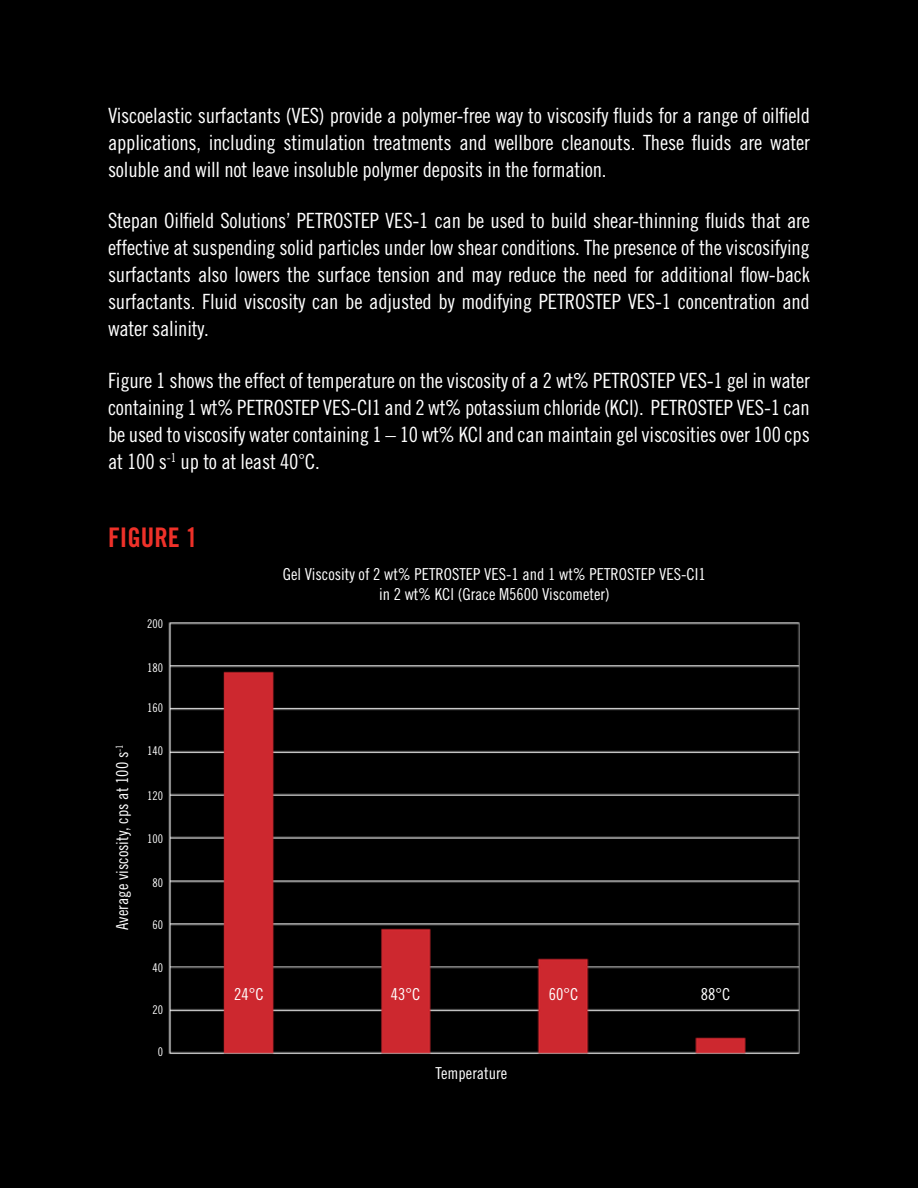
<style>
.page{position:relative;width:918px;height:1188px;background:#000}
.page>*{position:absolute;margin:0;border:0;box-sizing:border-box;transform-origin:0 0}
.t1{font:27px "Trade Gothic LT Pro Bd Cn 20";color:#ee3129}
.t2{font:21px/27px "Trade Gothic LT Pro Cn 18";letter-spacing:-.01em;color:#fff;text-align:justify}
.t3{font:16.5px/19.8px "Trade Gothic LT Pro Cn 18";color:#fff;text-align:center}
.t4{font:16.5px "Trade Gothic LT Std Cn 18";color:#fff}
.t5{font:12px "Trade Gothic LT Pro Cn 18";color:#fff}
.s1{font-family:"Trade Gothic LT Std Cn 18";font-size:16.5px}
</style>
<div class="page">
<img style="left:155px;top:614px;width:655px;height:447px">
<p class="t2" style="left:108px;top:102px;width:704px">Viscoelastic surfactants (VES) provide a polymer-free way to viscosify fluids for a range of oilfield applications, including stimulation treatments and wellbore cleanouts. These fluids are water soluble and will not leave insoluble polymer deposits in the formation.</p>
<p class="t2" style="left:108px;top:207px;width:704px">Stepan Oilfield Solutions’ PETROSTEP VES-1 can be used to build shear-thinning fluids that are effective at suspending solid particles under low shear conditions. The presence of the viscosifying surfactants also lowers the surface tension and may reduce the need for additional flow-back surfactants. Fluid viscosity can be adjusted by modifying PETROSTEP VES-1 concentration and water salinity.</p>
<p class="t2" style="left:108px;top:366px;width:704px">Figure 1 shows the effect of temperature on the viscosity of a 2 wt% PETROSTEP VES-1 gel in water containing 1 wt% PETROSTEP VES-CI1 and 2 wt% potassium chloride (KCl). PETROSTEP VES-1 can be used to viscosify water containing 1 – 10 wt% KCl and can maintain gel viscosities over 100 cps at 100 s<sup>-1</sup> up to at least 40<span class="s1">°</span>C.</p>
<p class="t1" style="left:108px;top:521px;width:91px">FIGURE 1</p>
<p class="t5" style="left:147px;top:616px;width:17px">200</p>
<p class="t5" style="left:147px;top:660px;width:17px">180</p>
<p class="t3" style="left:112px;top:930px;width:186px;rotate:-90deg">Average viscosity, cps at 100 s<sup>-1</sup></p>
<p class="t5" style="left:147px;top:700px;width:17px">160</p>
<p class="t5" style="left:147px;top:744px;width:17px">140</p>
<p class="t5" style="left:147px;top:789px;width:17px">120</p>
<p class="t5" style="left:147px;top:832px;width:17px">100</p>
<p class="t5" style="left:153px;top:876px;width:12px">80</p>
<p class="t5" style="left:153px;top:918px;width:12px">60</p>
<p class="t5" style="left:153px;top:960px;width:12px">40</p>
<p class="t5" style="left:153px;top:1003px;width:12px">20</p>
<p class="t5" style="left:158px;top:1045px;width:7px">0</p>
<p class="t3" style="left:283px;top:564px;width:425px">Gel Viscosity of 2 wt% PETROSTEP VES-1 and 1 wt% PETROSTEP VES-CI1 in 2 wt% KCl (Grace M5600 Viscometer)</p>
<p class="t4" style="left:234px;top:984px;width:31px">24°C</p>
<p class="t4" style="left:391px;top:984px;width:31px">43°C</p>
<p class="t4" style="left:549px;top:984px;width:31px">60°C</p>
<p class="t4" style="left:701px;top:984px;width:31px">88°C</p>
<p class="t3" style="left:436px;top:1063px;width:73px">Temperature</p>
</div>
